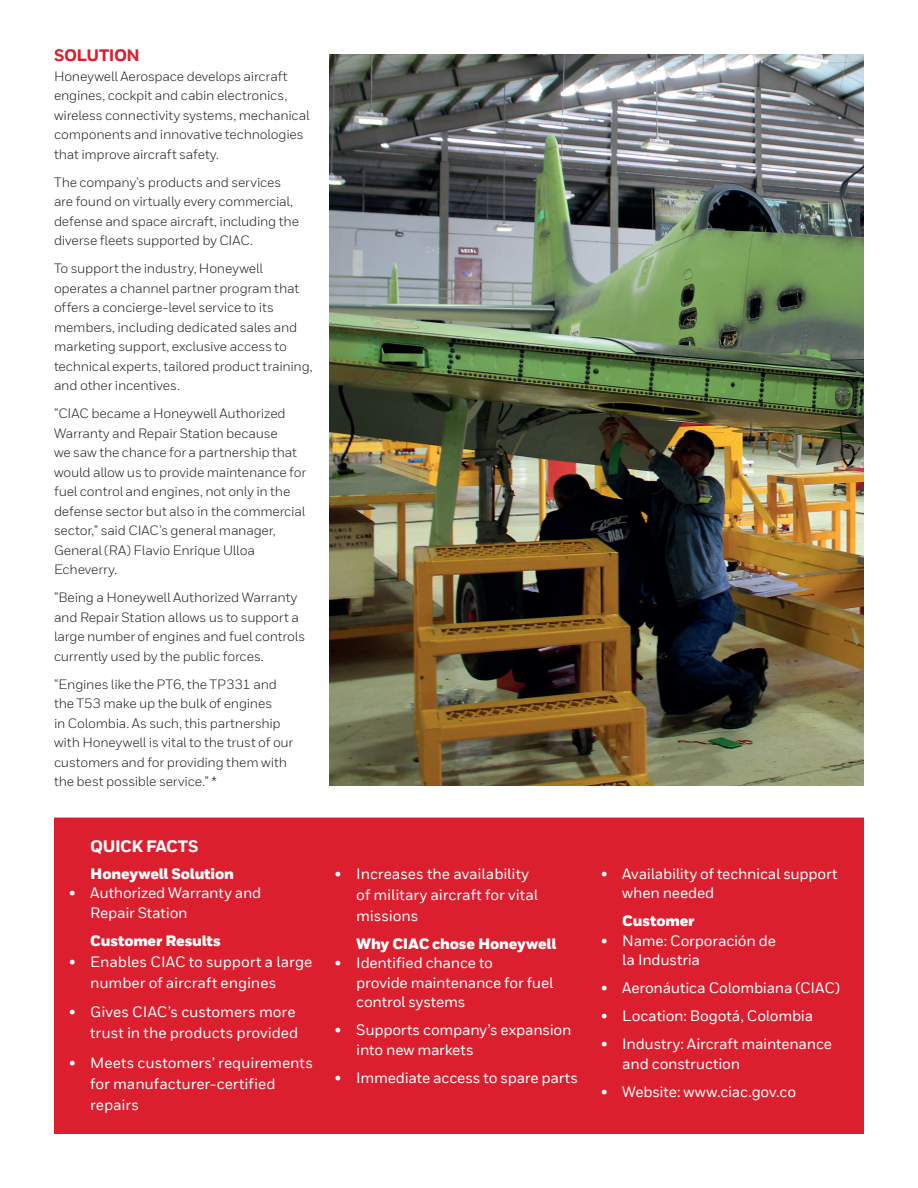
<style>
.page{position:relative;width:918px;height:1188px;background:#fff}
.page>*{position:absolute;margin:0;border:0;box-sizing:border-box;transform-origin:0 0}
._13_Inside__Info_Box{font:800 16.5px "Honeywell Sans TT";letter-spacing:-.03em;color:#fff}
._09_Inside__Body_Hea{font:800 16.5px "Honeywell Sans TT";letter-spacing:-.03em;color:#dc1f2e}
._15_Inside__Info_Box{font:500 15px/19.5px "Honeywell Sans TT";letter-spacing:-.01em;color:#fff}
._14_Inside__Info_Box{font:900 15px "Honeywell Sans TT";letter-spacing:-.015em;color:#fff}
._15_Inside__Info_Box-2{font:900 15px "Honeywell Sans TT";letter-spacing:-.01em;color:#fff}
._10_Inside__Body_Tex{font:13.5px/19.5px "Honeywell Sans TT";letter-spacing:-.015em;color:#231f20}
</style>
<div class="page">
<img style="left:330px;top:54px;width:534px;height:732px">
<div style="left:55px;top:818px;width:808px;height:315px;background:#dc1f2e"></div>
<div style="left:54px;top:818px;width:810px;height:316px;border:2px solid #dc1f2e"></div>
<p class="_09_Inside__Body_Hea" style="left:54px;top:46px;width:87px">SOLUTION</p>
<p class="_10_Inside__Body_Tex" style="left:54px;top:67px;width:257px">Honeywell Aerospace develops aircraft engines, cockpit and cabin electronics, wireless connectivity systems, mechanical components and innovative technologies that improve aircraft safety.</p>
<p class="_10_Inside__Body_Tex" style="left:54px;top:173px;width:247px">The company’s products and services are found on virtually every commercial, defense and space aircraft, including the diverse fleets supported by CIAC.</p>
<p class="_10_Inside__Body_Tex" style="left:54px;top:259px;width:260px">To support the industry, Honeywell operates a channel partner program that offers a concierge-level service to its members, including dedicated sales and marketing support, exclusive access to technical experts, tailored product training, and other incentives.</p>
<p class="_10_Inside__Body_Tex" style="left:54px;top:404px;width:254px">“CIAC became a Honeywell Authorized Warranty and Repair Station because<br>we saw the chance for a partnership that would allow us to provide maintenance for fuel control and engines, not only in the defense sector but also in the commercial sector,” said CIAC’s general manager, General (RA) Flavio Enrique Ulloa Echeverry.</p>
<p class="_10_Inside__Body_Tex" style="left:54px;top:588px;width:253px">“Being a Honeywell Authorized Warranty and Repair Station allows us to support a large number of engines and fuel controls currently used by the public forces.</p>
<p class="_10_Inside__Body_Tex" style="left:54px;top:675px;width:241px">“Engines like the PT6, the TP331 and the T53 make up the bulk of engines<br>in Colombia. As such, this partnership with Honeywell is vital to the trust of our customers and for providing them with the best possible service.” *</p>
<p class="_13_Inside__Info_Box" style="left:90px;top:836px;width:110px">QUICK FACTS</p>
<p class="_14_Inside__Info_Box" style="left:90px;top:864px;width:145px">Honeywell Solution</p>
<p class="_15_Inside__Info_Box" style="left:90px;top:884px;width:173px;text-indent:-21px">• Authorized Warranty and<br>Repair Station</p>
<p class="_14_Inside__Info_Box" style="left:90px;top:931px;width:132px">Customer Results</p>
<p class="_15_Inside__Info_Box" style="left:90px;top:951px;width:224px;line-height:21px;text-indent:-21px">• Enables CIAC to support a large number of aircraft engines</p>
<p class="_15_Inside__Info_Box" style="left:69px;top:1002px;width:231px;line-height:21px;text-align:right">• Gives CIAC’s customers more trust in the products provided</p>
<p class="_15_Inside__Info_Box" style="left:90px;top:1052px;width:224px;line-height:21px;text-indent:-21px">• Meets customers’ requirements for manufacturer-certified repairs</p>
<p class="_15_Inside__Info_Box" style="left:356px;top:863px;width:183px;line-height:21px;text-indent:-21px">• Increases the availability of military aircraft for vital missions</p>
<p class="_14_Inside__Info_Box" style="left:356px;top:934px;width:202px">Why CIAC chose Honeywell</p>
<p class="_15_Inside__Info_Box" style="left:356px;top:954px;width:199px;text-indent:-21px">• Identified chance to<br>provide maintenance for fuel control systems</p>
<p class="_15_Inside__Info_Box" style="left:356px;top:1021px;width:217px;text-indent:-21px">• Supports company’s expansion into new markets</p>
<p class="_15_Inside__Info_Box" style="left:335px;top:1068px;width:245px">• Immediate access to spare parts</p>
<p class="_15_Inside__Info_Box" style="left:622px;top:864px;width:217px;text-indent:-21px">• Availability of technical support when needed</p>
<p class="_15_Inside__Info_Box-2" style="left:622px;top:912px;width:74px">Customer</p>
<p class="_15_Inside__Info_Box" style="left:622px;top:931px;width:155px;text-indent:-21px">• Name: Corporación de la Industria</p>
<p class="_15_Inside__Info_Box" style="left:601px;top:979px;width:240px">• Aeronáutica Colombiana (CIAC)</p>
<p class="_15_Inside__Info_Box" style="left:601px;top:1007px;width:214px">• Location: Bogotá, Colombia</p>
<p class="_15_Inside__Info_Box" style="left:622px;top:1035px;width:211px;text-indent:-21px">• Industry: Aircraft maintenance and construction</p>
<p class="_15_Inside__Info_Box" style="left:601px;top:1082px;width:197px">• Website: www.ciac.gov.co</p>
</div>
